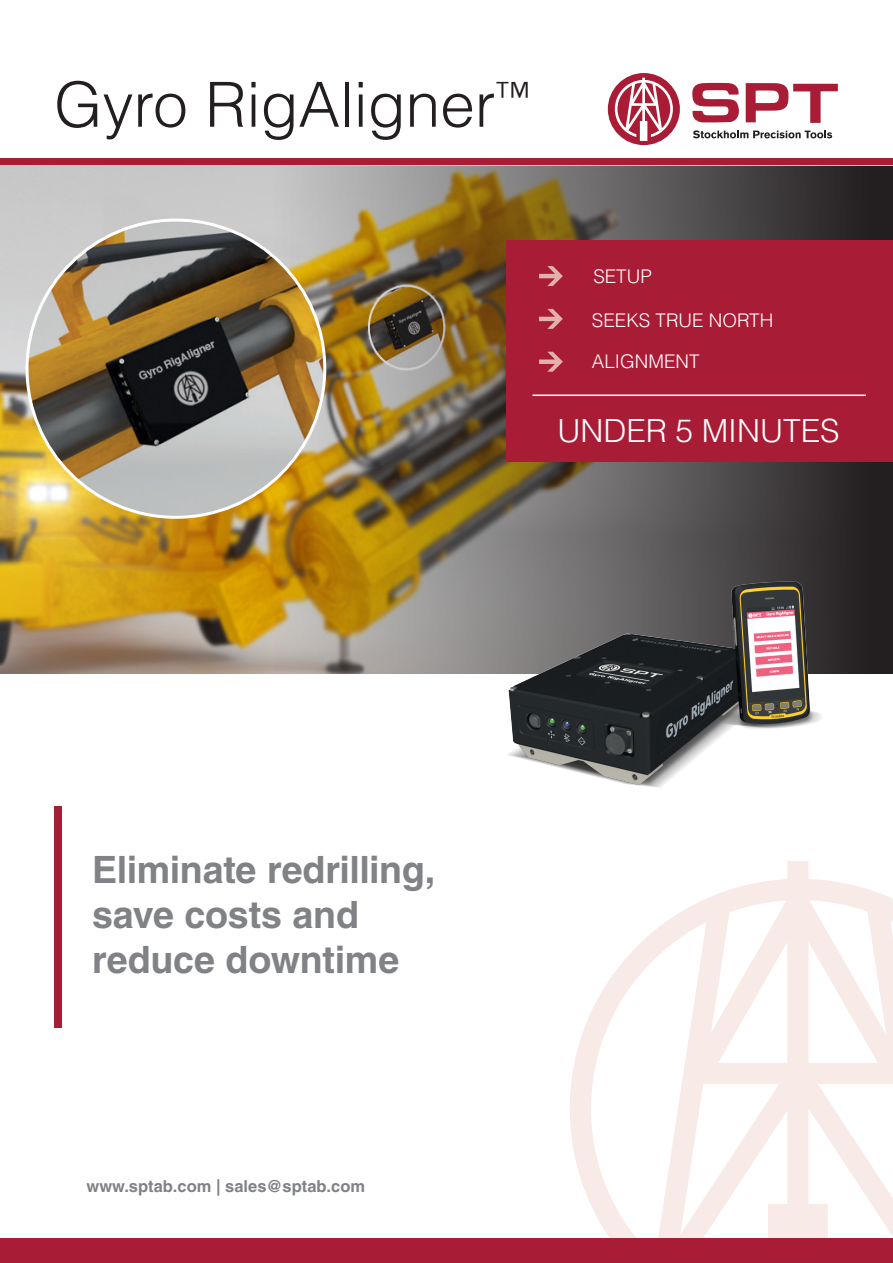
<style>
.page{position:relative;width:893px;height:1263px;background:#fff}
.page>*{position:absolute;margin:0;border:0;box-sizing:border-box;transform-origin:0 0}
.t1{font:300 62.25px "Helvetica LT Std";color:#231f20}
.t2{font:700 37.65px/45.2px "Helvetica LT Std";letter-spacing:-.005em;color:#808285}
.t3{font:300 31.8px "Helvetica LT Std";color:#fff}
.t4{font:300 18.75px "Helvetica LT Std";color:#fff}
.t5{font:700 16.5px "Helvetica LT Std";color:#808285}
</style>
<div class="page">
<svg style="left:570px;top:861px;width:323px;height:377px"></svg>
<div style="left:54px;top:806px;width:8px;height:221px;background:#a91c36"></div>
<div style="left:0;top:1238px;width:893px;height:25px;background:#a91c36"></div>
<svg style="left:692px;top:83px;width:47px;height:39px"></svg>
<svg style="left:746px;top:83px;width:92px;height:40px"></svg>
<svg style="left:693px;top:130px;width:139px;height:8px"></svg>
<svg style="left:608px;top:73px;width:72px;height:72px"></svg>
<div style="left:0;top:158px;width:893px;height:7px;background:#a91c36"></div>
<img style="left:0;top:166px;width:274px;height:508px">
<img style="left:274px;top:166px;width:619px;height:508px">
<img style="left:27px;top:220px;width:298px;height:297px;border-radius:149px">
<div style="left:506px;top:240px;width:387px;height:222px;background:#a91c36"></div>
<hr style="left:532px;top:394px;width:334px;height:2px;background:#fff">
<svg style="left:539px;top:266px;width:24px;height:20px"></svg>
<svg style="left:539px;top:309px;width:24px;height:20px"></svg>
<svg style="left:539px;top:352px;width:24px;height:20px"></svg>
<img style="left:411px;top:564px;width:482px;height:224px">
<h1 class="t1" style="left:54px;top:66px;width:478px">Gyro RigAligner<sup>™</sup></h1>
<p class="t4" style="left:593px;top:264px;width:60px">SETUP</p>
<p class="t4" style="left:592px;top:308px;width:183px">SEEKS TRUE NORTH</p>
<p class="t4" style="left:592px;top:350px;width:109px">ALIGNMENT</p>
<p class="t3" style="left:557px;top:411px;width:284px">UNDER 5 MINUTES</p>
<p class="t2" style="left:92px;top:846px;width:345px">Eliminate redrilling, save costs and reduce downtime</p>
<p class="t5" style="left:87px;top:1176px;width:280px">www.sptab.com | sales@sptab.com</p>
</div>
